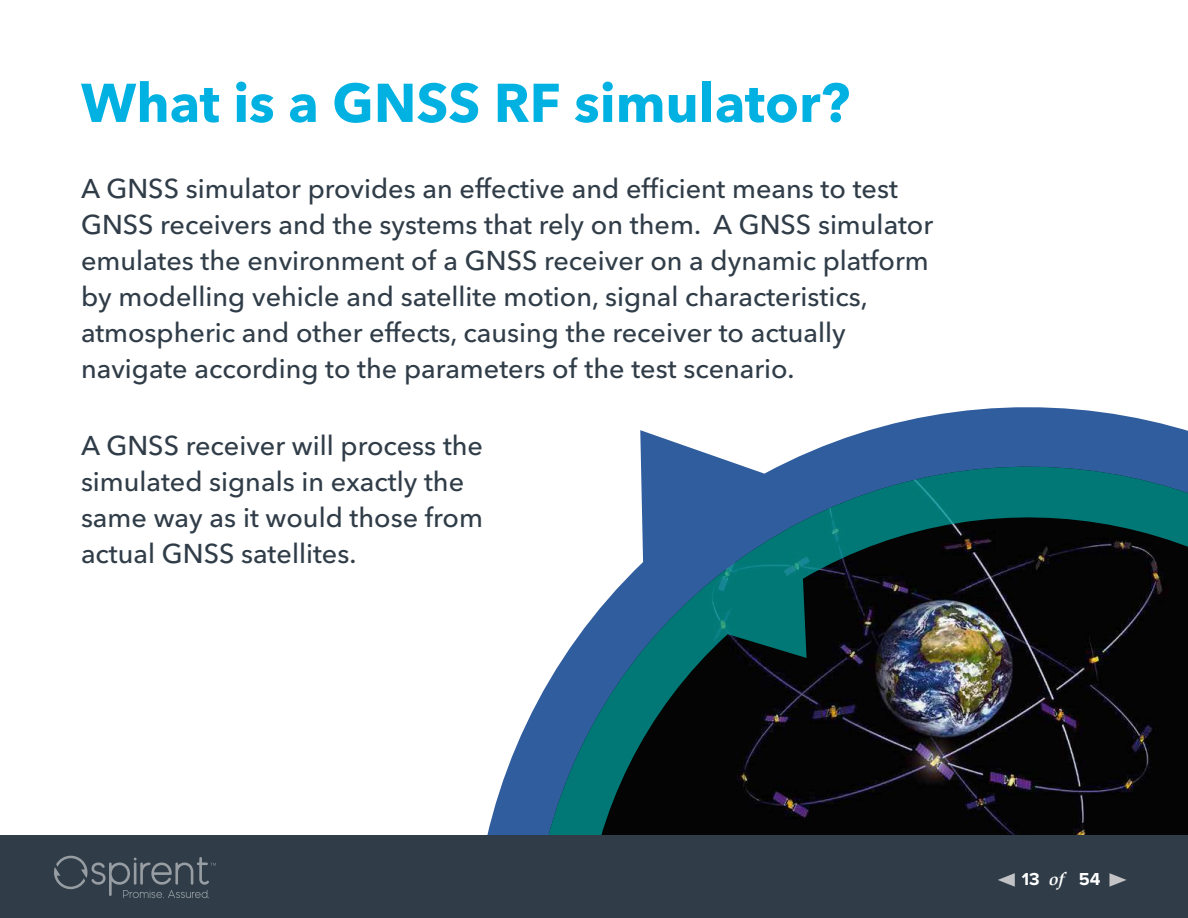
<style>
.page{position:relative;width:1188px;height:918px;background:#fff}
.page>*{position:absolute;margin:0;border:0;box-sizing:border-box;transform-origin:0 0}
.t1{font:700 54px "Avenir Next LT Pro";color:#00b1e2}
.t2{font:500 27px/36px "Avenir Next LT Pro";color:#303d48}
.t3{font:700 18px "Proxima Nova";color:#fff}
.s1{font-family:"Book Antiqua";font-style:italic}
</style>
<div class="page">
<svg style="left:465px;top:407px;width:723px;height:429px"></svg>
<div style="left:0;top:836px;width:1188px;height:82px;background:#303d48"></div>
<svg style="left:54px;top:856px;width:162px;height:42px"></svg>
<svg style="left:1109px;top:873px;width:18px;height:14px"></svg>
<svg style="left:998px;top:873px;width:17px;height:14px"></svg>
<h1 class="t1" style="left:81px;top:80px;width:770px">What is a GNSS RF simulator?</h1>
<p class="t2" style="left:81px;top:171px;width:854px">A GNSS simulator provides an effective and efficient means to test GNSS receivers and the systems that rely on them. A GNSS simulator emulates the environment of a GNSS receiver on a dynamic platform by modelling vehicle and satellite motion, signal characteristics, atmospheric and other effects, causing the receiver to actually navigate according to the parameters of the test scenario.</p>
<p class="t2" style="left:81px;top:430px;width:404px">A GNSS receiver will process the simulated signals in exactly the same way as it would those from actual GNSS satellites.</p>
<p class="t3" style="left:1022px;top:872px;width:80px">13 <span class="s1">of</span> 54</p>
</div>
